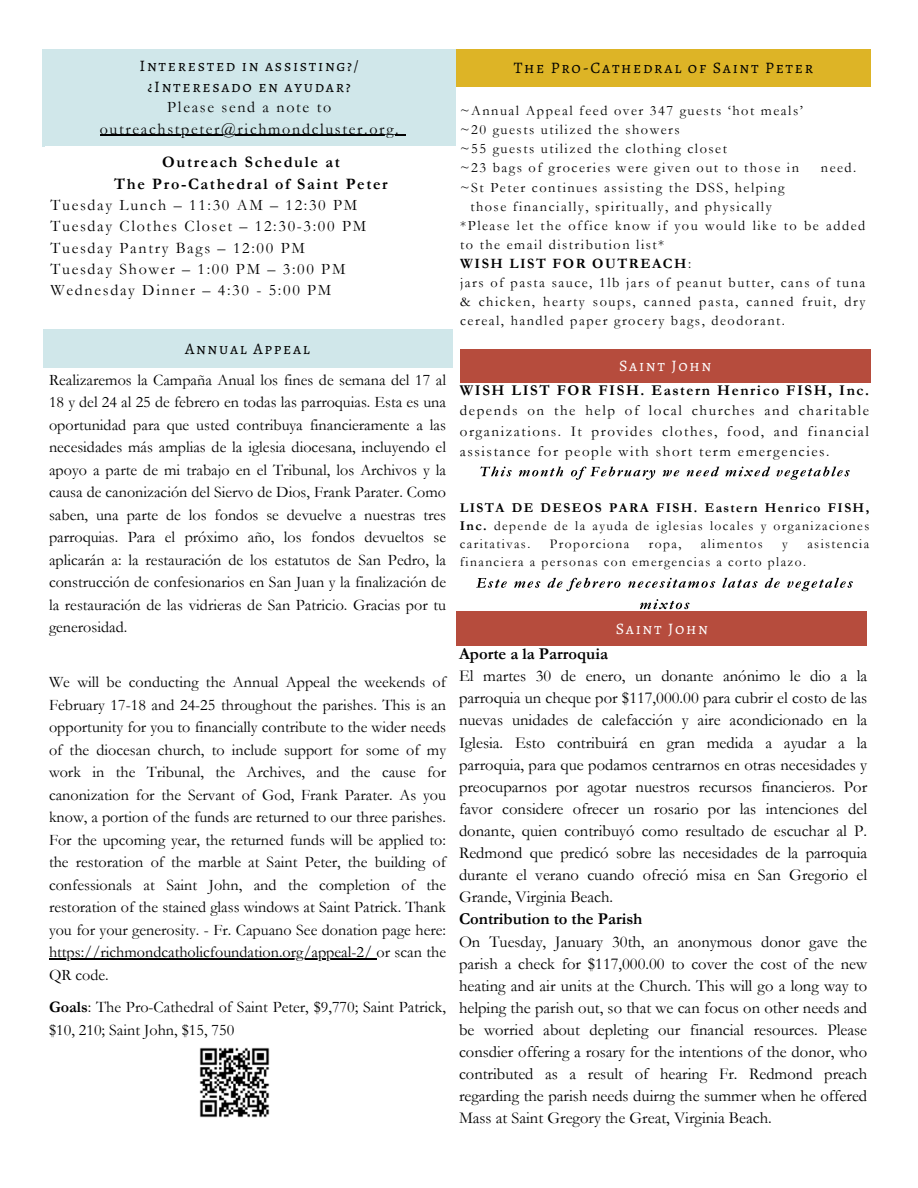
<style>
.page{position:relative;width:918px;height:1188px;background:#fff}
.page>*{position:absolute;margin:0;border:0;box-sizing:border-box;transform-origin:0 0}
.t1{font:16.65px/22px "Garamond";color:#000;text-align:justify}
.t2{font:700 16.65px "Garamond";color:#000}
.t3{font:16.2px/22.5px "Garamond";color:#000;text-align:justify}
.t4{font:16.05px/21.3px "Garamond";letter-spacing:.105em;color:#000;text-align:center}
.t5{font:16.05px/21.3px "Alegreya SC";letter-spacing:.105em;color:#000;text-align:center}
.t6{font:700 16.05px/21.3px "Garamond";letter-spacing:.105em;color:#000;text-align:center}
.t7{font:16.05px "Alegreya SC";letter-spacing:.105em;color:#fff}
.t8{font:15px/20.2px "Garamond";letter-spacing:.105em;color:#000;text-align:justify}
.t9{font:700 15px "Garamond";letter-spacing:.105em;color:#000}
.t10{font:14.4px/19.2px "Garamond";letter-spacing:.105em;color:#000}
.t11{font:700 14.4px "Garamond";letter-spacing:.105em;color:#000}
.t12{font:13.5px/18px "Garamond";letter-spacing:.105em;color:#000;text-align:justify}
.s1{font-weight:700}
.s2{font-weight:400}
</style>
<div class="page">
<div style="left:42px;top:49px;width:414px;height:98px;background:#d0e7ea"></div>
<hr style="left:100px;top:135px;width:300px;height:1px;background:#000">
<img style="left:199px;top:1047px;width:71px;height:71px">
<hr style="left:49px;top:959px;width:328px;height:1px;background:#000">
<div style="left:456px;top:611px;width:411px;height:35px;background:#b64a3b"></div>
<div style="left:43px;top:329px;width:409px;height:39px;background:#d0e7ea"></div>
<div style="left:460px;top:349px;width:411px;height:34px;background:#b64a3b"></div>
<svg style="left:480px;top:466px;width:32px;height:10px"></svg>
<svg style="left:519px;top:467px;width:44px;height:9px"></svg>
<svg style="left:571px;top:467px;width:84px;height:13px"></svg>
<svg style="left:663px;top:470px;width:16px;height:6px"></svg>
<svg style="left:687px;top:467px;width:32px;height:9px"></svg>
<svg style="left:725px;top:467px;width:45px;height:9px"></svg>
<svg style="left:777px;top:467px;width:73px;height:13px"></svg>
<svg style="left:476px;top:578px;width:31px;height:10px"></svg>
<svg style="left:514px;top:581px;width:26px;height:7px"></svg>
<svg style="left:548px;top:578px;width:72px;height:13px"></svg>
<svg style="left:628px;top:578px;width:87px;height:10px"></svg>
<svg style="left:722px;top:578px;width:36px;height:10px"></svg>
<svg style="left:765px;top:578px;width:15px;height:10px"></svg>
<svg style="left:787px;top:578px;width:66px;height:13px"></svg>
<svg style="left:640px;top:599px;width:50px;height:10px"></svg>
<div style="left:456px;top:49px;width:415px;height:38px;background:#ddb424"></div>
<p class="t5" style="left:140px;top:55px;width:221px">Interested in assisting?/ ¿Interesado en ayudar?</p>
<p class="t4" style="left:100px;top:97px;width:300px">Please send a note to outreachstpeter@richmondcluster.org.</p>
<p class="t6" style="left:114px;top:152px;width:275px">Outreach Schedule at<br>The Pro-Cathedral of Saint Peter</p>
<p class="t4" style="left:51px;top:194px;width:317px;text-align:left">Tuesday Lunch – 11:30 AM – 12:30 PM Tuesday Clothes Closet – 12:30-3:00 PM Tuesday Pantry Bags – 12:00 PM Tuesday Shower – 1:00 PM – 3:00 PM Wednesday Dinner – 4:30 - 5:00 PM</p>
<p class="t5" style="left:185px;top:338px;width:127px">Annual Appeal</p>
<p class="t3" style="left:49px;top:369px;width:399px">Realizaremos la Campaña Anual los fines de semana del 17 al 18 y del 24 al 25 de febrero en todas las parroquias. Esta es una oportunidad para que usted contribuya financieramente a las necesidades más amplias de la iglesia diocesana, incluyendo el apoyo a parte de mi trabajo en el Tribunal, los Archivos y la causa de canonización del Siervo de Dios, Frank Parater. Como saben, una parte de los fondos se devuelve a nuestras tres parroquias. Para el próximo año, los fondos devueltos se aplicarán a: la restauración de los estatutos de San Pedro, la construcción de confesionarios en San Juan y la finalización de la restauración de las vidrieras de San Patricio. Gracias por tu generosidad.</p>
<p class="t3" style="left:49px;top:671px;width:399px">We will be conducting the Annual Appeal the weekends of February 17-18 and 24-25 throughout the parishes. This is an opportunity for you to financially contribute to the wider needs of the diocesan church, to include support for some of my work in the Tribunal, the Archives, and the cause for canonization for the Servant of God, Frank Parater. As you know, a portion of the funds are returned to our three parishes.<br>For the upcoming year, the returned funds will be applied to: the restoration of the marble at Saint Peter, the building of confessionals at Saint John, and the completion of the restoration of the stained glass windows at Saint Patrick. Thank you for your generosity. - Fr. Capuano See donation page here: https://richmondcatholicfoundation.org/appeal-2/ or scan the QR code.</p>
<p class="t3" style="left:49px;top:996px;width:399px"><span class="s1">Goals</span>: The Pro-Cathedral of Saint Peter, $9,770; Saint Patrick, $10, 210; Saint John, $15, 750</p>
<p class="t5" style="left:514px;top:57px;width:301px">The Pro-Cathedral of Saint Peter</p>
<p class="t10" style="left:460px;top:101px;width:344px">~Annual Appeal feed over 347 guests ‘hot meals’ ~20 guests utilized the showers<br>~55 guests utilized the clothing closet<br>~23 bags of groceries were given out to those in</p>
<p class="t10" style="left:821px;top:158px;width:37px">need.</p>
<p class="t10" style="left:460px;top:178px;width:326px">~St Peter continues assisting the DSS, helping</p>
<p class="t10" style="left:470px;top:197px;width:303px">those financially, spiritually, and physically</p>
<p class="t10" style="left:460px;top:216px;width:407px">*Please let the office know if you would like to be added</p>
<p class="t10" style="left:460px;top:235px;width:206px">to the email distribution list*</p>
<p class="t11" style="left:460px;top:256px;width:233px">WISH LIST FOR OUTREACH<span class="s2">:</span></p>
<p class="t10" style="left:460px;top:273px;width:407px">jars of pasta sauce, 1lb jars of peanut butter, cans of tuna</p>
<p class="t10" style="left:460px;top:292px;width:407px">&amp; chicken, hearty soups, canned pasta, canned fruit, dry</p>
<p class="t10" style="left:460px;top:311px;width:326px">cereal, handled paper grocery bags, deodorant.</p>
<p class="t7" style="left:619px;top:355px;width:94px">Saint John</p>
<p class="t9" style="left:460px;top:382px;width:411px">WISH LIST FOR FISH. Eastern Henrico FISH, Inc.</p>
<p class="t8" style="left:460px;top:401px;width:411px">depends on the help of local churches and charitable organizations. It provides clothes, food, and financial assistance for people with short term emergencies.</p>
<p class="t12" style="left:460px;top:499px;width:411px"><span class="s1">LISTA DE DESEOS PARA FISH. Eastern Henrico FISH, Inc.</span> depende de la ayuda de iglesias locales y organizaciones caritativas.</p>
<p class="t12" style="left:550px;top:535px;width:81px">Proporciona</p>
<p class="t12" style="left:649px;top:535px;width:34px">ropa,</p>
<p class="t12" style="left:701px;top:535px;width:63px">alimentos</p>
<p class="t12" style="left:782px;top:535px;width:7px">y</p>
<p class="t12" style="left:807px;top:535px;width:63px">asistencia</p>
<p class="t12" style="left:460px;top:553px;width:348px">financiera a personas con emergencias a corto plazo.</p>
<p class="t7" style="left:616px;top:618px;width:94px">Saint John</p>
<p class="t2" style="left:459px;top:645px;width:151px">Aporte a la Parroquia</p>
<p class="t1" style="left:459px;top:665px;width:410px">El martes 30 de enero, un donante anónimo le dio a la parroquia un cheque por $117,000.00 para cubrir el costo de las nuevas unidades de calefacción y aire acondicionado en la Iglesia. Esto contribuirá en gran medida a ayudar a la parroquia, para que podamos centrarnos en otras necesidades y preocuparnos por agotar nuestros recursos financieros. Por favor considere ofrecer un rosario por las intenciones del donante, quien contribuyó como resultado de escuchar al P.<br>Redmond que predicó sobre las necesidades de la parroquia durante el verano cuando ofreció misa en San Gregorio el Grande, Virginia Beach.</p>
<p class="t2" style="left:459px;top:910px;width:185px">Contribution to the Parish</p>
<p class="t1" style="left:459px;top:931px;width:410px">On Tuesday, January 30th, an anonymous donor gave the parish a check for $117,000.00 to cover the cost of the new heating and air units at the Church. This will go a long way to helping the parish out, so that we can focus on other needs and be worried about depleting our financial resources. Please consdier offering a rosary for the intentions of the donor, who contributed as a result of hearing Fr. Redmond preach regarding the parish needs duirng the summer when he offered Mass at Saint Gregory the Great, Virginia Beach.</p>
</div>
